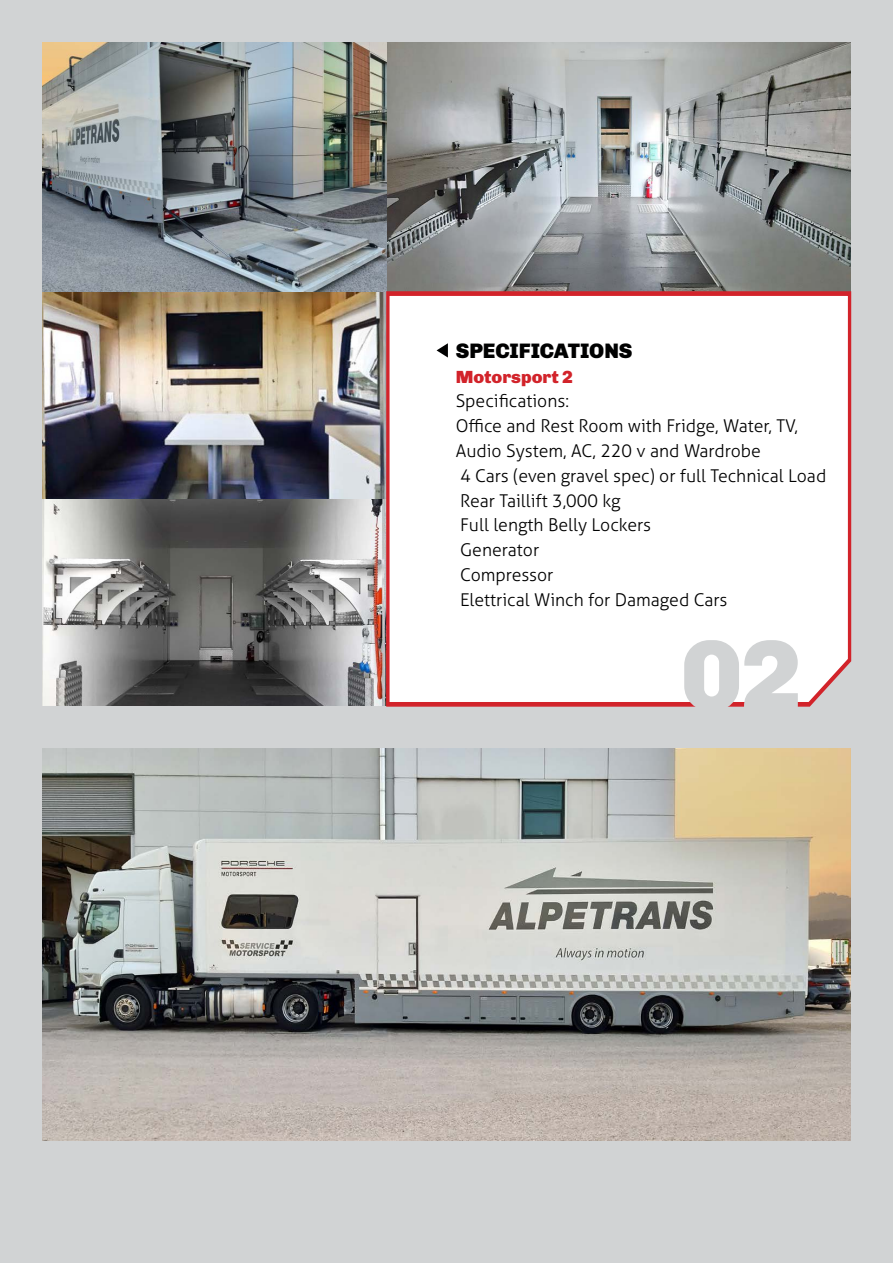
<style>
.page{position:relative;width:893px;height:1263px;background:#d1d3d4}
.page>*{position:absolute;margin:0;border:0;box-sizing:border-box;transform-origin:0 0}
.t1{font:900 100.5px "Chivo";color:#d1d3d4}
.t2{font:900 21px "Chivo";color:#000101}
.t3{font:300 17.7px/24.8px "Aller";color:#000101}
.t4{font:900 17.7px "Chivo";color:#d2232a}
</style>
<div class="page">
<img style="left:43px;top:43px;width:807px;height:249px">
<img style="left:43px;top:499px;width:342px;height:207px">
<img style="left:43px;top:292px;width:342px;height:207px">
<img style="left:43px;top:748px;width:807px;height:392px">
<div style="left:385px;top:290px;width:467px;height:417px;background:#fff"></div>
<svg style="left:437px;top:343px;width:11px;height:15px"></svg>
<p class="t2" style="left:456px;top:338px;width:178px">SPECIFICATIONS</p>
<p class="t4" style="left:456px;top:366px;width:119px">Motorsport 2</p>
<p class="t3" style="left:456px;top:389px;width:372px">Specifications:<br>Office and Rest Room with Fridge, Water, TV,<br>Audio System, AC, 220 v and Wardrobe<br>4 Cars (even gravel spec) or full Technical Load<br>Rear Taillift 3,000 kg<br>Full length Belly Lockers<br>Generator<br>Compressor<br>Elettrical Winch for Damaged Cars</p>
<h1 class="t1" style="left:681px;top:616px;width:123px">02</h1>
</div>
